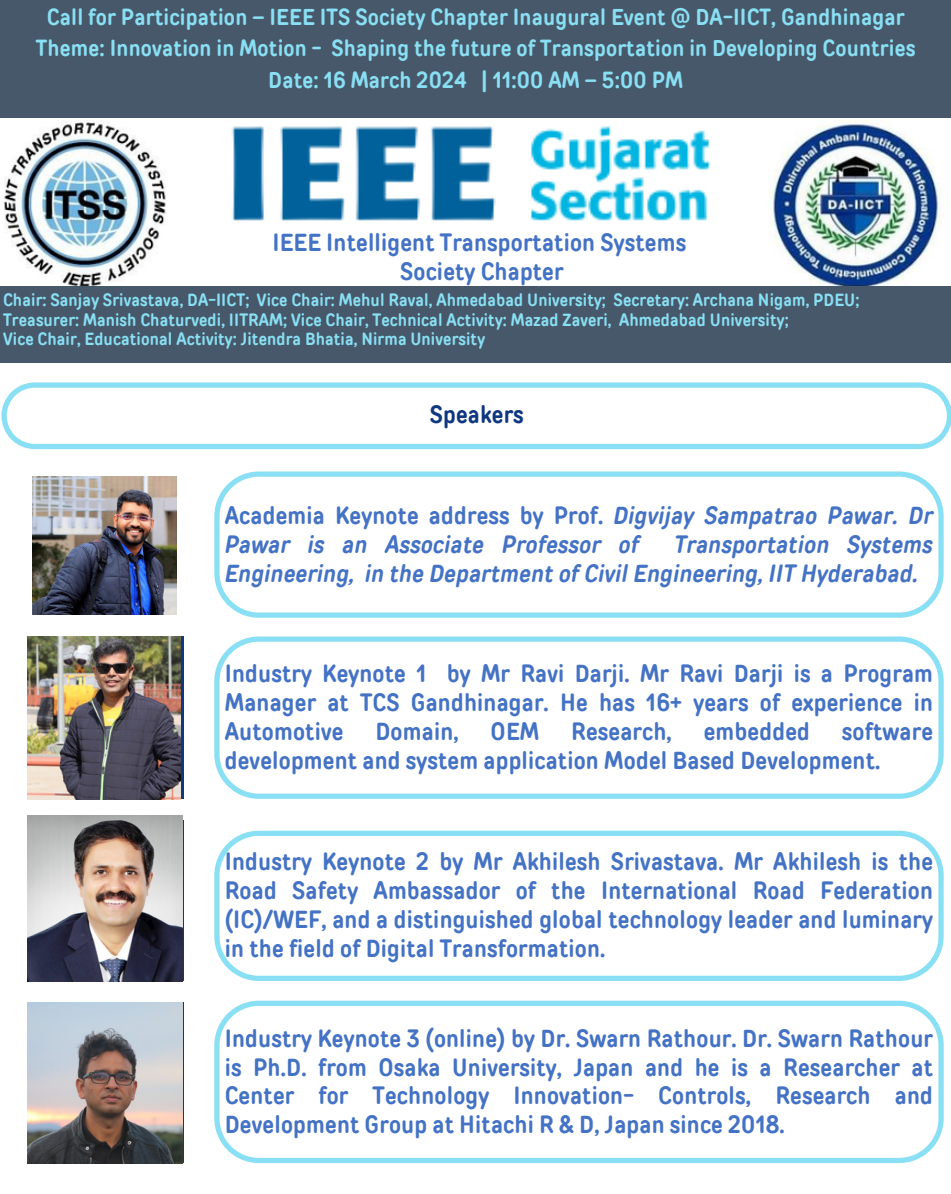
<style>
.page{position:relative;width:951px;height:1194px;background:#fff}
.page>*{position:absolute;margin:0;border:0;box-sizing:border-box;transform-origin:0 0}
.t1{font:700 24.5px/28.9px "TT Rounds Condensed";letter-spacing:.01em;color:#4472c4;text-align:justify}
.t2{font:italic 700 24.5px/28.9px "TT Rounds Condensed";letter-spacing:.01em;color:#4472c4}
.t3{font:700 24.5px "TT Rounds Condensed";letter-spacing:.01em;color:#0f3881}
.t4{font:700 22.75px/31.5px "TT Rounds Condensed";letter-spacing:.01em;color:#89dff3;text-align:center}
.t5{font:700 17.5px "TT Rounds Condensed";letter-spacing:.01em;color:#89dff3}
.s1{font-style:normal}
</style>
<div class="page">
<div style="left:0;top:0;width:950px;height:117px;background:#46586a"></div>
<img style="left:231px;top:126px;width:480px;height:95px">
<img style="left:769px;top:120px;width:172px;height:166px">
<img style="left:3px;top:121px;width:163px;height:165px">
<div style="left:0;top:286px;width:950px;height:76px;background:#46586a"></div>
<svg style="left:1px;top:382px;width:949px;height:67px"></svg>
<img style="left:32px;top:476px;width:144px;height:138px">
<img style="left:28px;top:636px;width:152px;height:163px">
<img style="left:28px;top:815px;width:155px;height:166px">
<img style="left:28px;top:1002px;width:155px;height:161px">
<svg style="left:214px;top:471px;width:729px;height:146px"></svg>
<svg style="left:214px;top:636px;width:729px;height:162px"></svg>
<svg style="left:214px;top:830px;width:729px;height:150px"></svg>
<svg style="left:214px;top:1000px;width:729px;height:162px"></svg>
<h1 class="t4" style="left:36px;top:1px;width:880px">Call for Participation – IEEE ITS Society Chapter Inaugural Event @ DA-IICT, Gandhinagar<br>Theme: Innovation in Motion - Shaping the future of Transportation in Developing Countries<br>Date: 16 March 2024 | 11:00 AM – 5:00 PM</h1>
<p class="t1" style="left:272px;top:227px;width:415px;text-align:center">IEEE Intelligent Transportation Systems<br>Society Chapter</p>
<p class="t5" style="left:3px;top:289px;width:857px">Chair: Sanjay Srivastava, DA-IICT; Vice Chair: Mehul Raval, Ahmedabad University; Secretary: Archana Nigam, PDEU;</p>
<p class="t5" style="left:3px;top:309px;width:787px">Treasurer: Manish Chaturvedi, IITRAM; Vice Chair, Technical Activity: Mazad Zaveri, Ahmedabad University;</p>
<p class="t5" style="left:3px;top:328px;width:483px">Vice Chair, Educational Activity: Jitendra Bhatia, Nirma University</p>
<h1 class="t3" style="left:430px;top:400px;width:95px">Speakers</h1>
<p class="t2" style="left:225px;top:501px;width:709px"><span class="s1">Academia Keynote address by Prof.</span> Digvijay Sampatrao Pawar. Dr<br>Pawar is an Associate Professor of</p>
<p class="t2" style="left:225px;top:529px;width:709px;text-indent:449px">Transportation Systems<br>Engineering, in the Department of Civil Engineering, IIT Hyderabad.</p>
<h1 class="t1" style="left:225px;top:659px;width:709px">Industry Keynote 1 by Mr Ravi Darji. Mr Ravi Darji is a Program Manager at TCS Gandhinagar. He has 16+ years of experience in Automotive</h1>
<h1 class="t1" style="left:225px;top:717px;width:709px;text-indent:617px">software development and system application Model Based Development.</h1>
<h1 class="t1" style="left:375px;top:717px;width:85px">Domain,</h1>
<h1 class="t1" style="left:490px;top:717px;width:50px">OEM</h1>
<h1 class="t1" style="left:571px;top:717px;width:102px">Research,</h1>
<h1 class="t1" style="left:703px;top:717px;width:108px">embedded</h1>
<p class="t1" style="left:225px;top:846px;width:709px">Industry Keynote 2 by Mr Akhilesh Srivastava. Mr Akhilesh is the Road Safety Ambassador of the International Road Federation (IC)/WEF, and a distinguished global technology leader and luminary in the field of Digital Transformation.</p>
<h1 class="t1" style="left:225px;top:1023px;width:709px">Industry Keynote 3 (online) by Dr. Swarn Rathour. Dr. Swarn Rathour is Ph.D. from Osaka University, Japan and he is a Researcher at Center for Technology Innovation- Controls, Research and Development Group at Hitachi R &amp; D, Japan since 2018.</h1>
</div>
